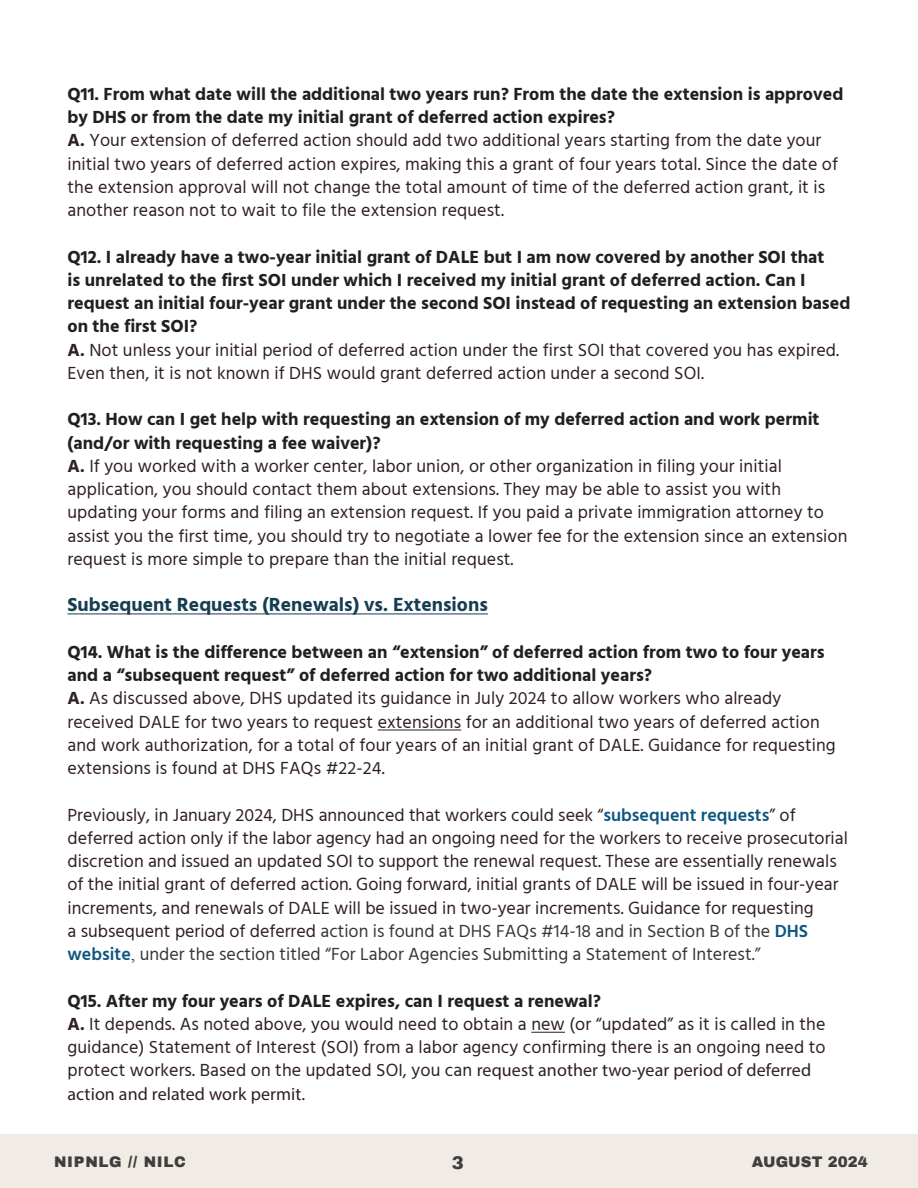
<style>
.page{position:relative;width:918px;height:1188px;background:#fff}
.page>*{position:absolute;margin:0;border:0;box-sizing:border-box;transform-origin:0 0}
.Paragraph_Style_1{font:700 19.5px "Hind";color:#153e53}
.Paragraph_Style_1-2{font:18px/23.2px "Hind";color:#302020}
.Paragraph{font:18px/23.2px "Hind";letter-spacing:.005em;color:#302020}
.Q{font:700 18px/23.2px "Hind";color:#231f20}
.t1{font:900 18px "Archivo";color:#3e3e3f}
.t2{font:900 15px "Archivo";letter-spacing:.05em;color:#3e3e3f}
.t3{font:900 15px "Archivo";letter-spacing:.02em;color:#3e3e3f}
.s1{font-weight:700}
.s2{font-weight:600;color:#0c5580}
.s3{color:#373737}
.s4{font-family:"Times New Roman";color:#373737}
.s5{font-family:"Myriad Pro"}
</style>
<div class="page">
<div style="left:0;top:1135px;width:918px;height:53px;background:#f1ebe6"></div>
<hr style="left:68px;top:613px;width:420px;height:1px;background:#153e53">
<hr style="left:378px;top:730px;width:83px;height:1px;background:#231f20">
<hr style="left:531px;top:1032px;width:34px;height:1px;background:#231f20">
<p class="Q" style="left:68px;top:82px;width:777px">Q11. From what date will the additional two years run? From the date the extension is approved by DHS or from the date my initial grant of deferred action expires?</p>
<p class="Paragraph" style="left:68px;top:130px;width:772px"><span class="s1">A.</span> Your extension of deferred action should add two additional years starting from the date your initial two years of deferred action expires, making this a grant of four years total. Since the date of the extension approval will not change the total amount of time of the deferred action grant, it is another reason not to wait to file the extension request.</p>
<p class="Q" style="left:68px;top:245px;width:784px">Q12. I already have a two-year initial grant of DALE but I am now covered by another SOI that<br>is unrelated to the first SOI under which I received my initial grant of deferred action. Can I request an initial four-year grant under the second SOI instead of requesting an extension based on the first SOI?</p>
<p class="Paragraph" style="left:68px;top:339px;width:773px"><span class="s1">A.</span> Not unless your initial period of deferred action under the first SOI that covered you has expired.<br>Even then, it is not known if DHS would grant deferred action under a second SOI.</p>
<p class="Q" style="left:68px;top:408px;width:754px">Q13. How can I get help with requesting an extension of my deferred action and work permit (and/or with requesting a fee waiver)?</p>
<p class="Paragraph" style="left:68px;top:455px;width:782px"><span class="s1">A.</span> If you worked with a worker center, labor union, or other organization in filing your initial application, you should contact them about extensions. They may be able to assist you with updating your forms and filing an extension request. If you paid a private immigration attorney to assist you the first time, you should try to negotiate a lower fee for the extension since an extension request is more simple to prepare than the initial request.</p>
<p class="Paragraph_Style_1" style="left:68px;top:593px;width:422px">Subsequent Requests (Renewals) vs. Extensions</p>
<p class="Q" style="left:68px;top:640px;width:759px">Q14. What is the difference between an “extension” of deferred action from two to four years and a “subsequent request” of deferred action for two additional years?</p>
<p class="Paragraph_Style_1-2" style="left:68px;top:688px;width:770px"><span class="s1">A.</span> As discussed above, DHS updated its guidance in July 2024 to allow workers who already received DALE for two years to request extensions for an additional two years of deferred action and work authorization, for a total of four years of an initial grant of DALE. Guidance for requesting extensions is found at DHS FAQs #22-24.</p>
<p class="Paragraph_Style_1-2" style="left:68px;top:804px;width:782px">Previously, in January 2024, DHS announced that workers could seek “<span class="s2">subsequent requests</span>” of deferred action only if the labor agency had an ongoing need for the workers to receive prosecutorial discretion and issued an updated SOI to support the renewal request. These are essentially renewals of the initial grant of deferred action. Going forward, initial grants of DALE will be issued in four-year increments, and renewals of DALE will be issued in two-year increments. Guidance for requesting<br>a subsequent period of deferred <span class="s3">action is found at DHS FAQs #14-18 and in Section B of the</span> <span class="s2">DHS website</span><span class="s4">,</span> <span class="s3">under the section titled “For Labor Agencies Submitting a Statement of Interest.”</span></p>
<p class="Q" style="left:68px;top:989px;width:535px">Q15. After my four years of DALE expires, can I request a renewal?</p>
<p class="Paragraph_Style_1-2" style="left:68px;top:1013px;width:760px"><span class="s1">A.</span> It depends. As noted above, you would need to obtain a new (or “updated” as it is called in the guidance) Statement of Interest (SOI) from a labor agency confirming there is an ongoing need to protect workers. Based on the updated SOI, you can <span class="s5">request another two-year period of deferred action and related work permit.</span></p>
<p class="t2" style="left:54px;top:1153px;width:133px">NIPNLG // NILC</p>
<p class="t1" style="left:452px;top:1152px;width:14px">3</p>
<p class="t3" style="left:752px;top:1153px;width:118px">AUGUST 2024</p>
</div>
